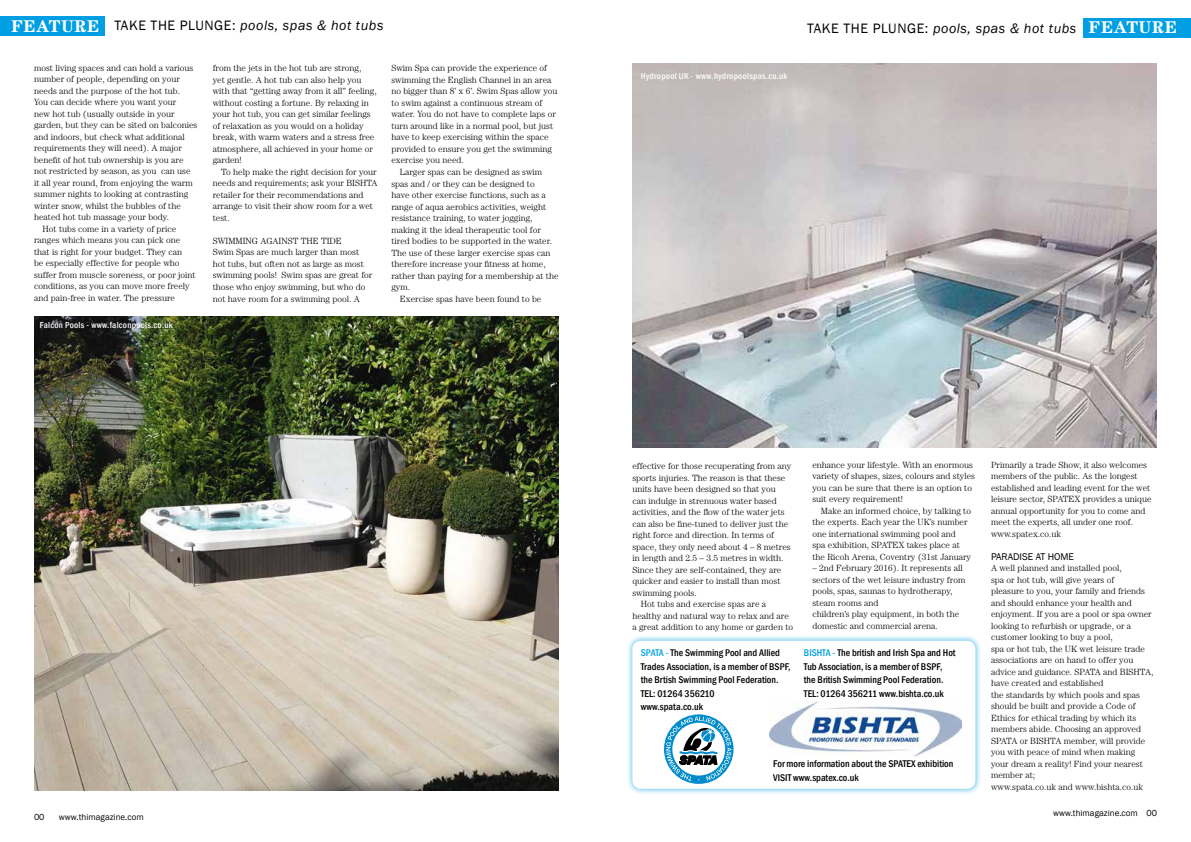
<style>
.page{position:relative;width:1191px;height:842px;background:#fff}
.page>*{position:absolute;margin:0;border:0;box-sizing:border-box;transform-origin:0 0}
.t1{font:italic 14px "Franklin Gothic";letter-spacing:.04em;color:#000}
.t2{font:500 condensed 10px/13.5px "Franklin Gothic";color:#000}
.t3{font:10px "Franklin Gothic";color:#000}
.t4{font:300 9px/11.5px "Century Std";color:#000}
.t5{font:500 condensed 9px "Franklin Gothic";letter-spacing:.03em;color:#fff}
.t6{font:9px "Franklin Gothic";color:#000}
.s1{font-family:"Century Std";font-weight:700;font-style:normal;font-size:17px;color:#fff}
.s2{font-style:normal}
.s3{color:#009fe3}
</style>
<div class="page">
<img style="left:632px;top:64px;width:525px;height:384px">
<img style="left:34px;top:316px;width:524px;height:475px">
<div style="left:626px;top:635px;width:355px;height:160px;background:#009fe3;opacity:.75"></div>
<div style="left:632px;top:641px;width:343px;height:148px;background:#fff;border-radius:9px"></div>
<svg style="left:664px;top:714px;width:69px;height:70px"></svg>
<img style="left:769px;top:701px;width:192px;height:56px">
<div style="left:0;top:16px;width:105px;height:20px;background:#009fe3"></div>
<div style="left:1083px;top:18px;width:108px;height:20px;background:#009fe3"></div>
<h1 class="t1" style="left:11px;top:17px;width:374px"><span class="s1">FEATURE</span> <span class="s2">TAKE THE PLUNGE:</span> pools, spas &amp; hot tubs</h1>
<h1 class="t1" style="left:807px;top:20px;width:371px"><span class="s2">TAKE THE PLUNGE:</span> pools, spas &amp; hot tubs <span class="s1">FEATURE</span></h1>
<p class="t4" style="left:34px;top:62px;width:161px">most living spaces and can hold a various</p>
<p class="t4" style="left:34px;top:73px;width:147px">number of people, depending on your</p>
<p class="t4" style="left:34px;top:85px;width:148px">needs and the purpose of the hot tub.</p>
<p class="t4" style="left:34px;top:96px;width:144px">You can decide where you want your</p>
<p class="t4" style="left:34px;top:108px;width:142px">new hot tub (usually outside in your</p>
<p class="t4" style="left:34px;top:119px;width:165px">garden, but they can be sited on balconies</p>
<p class="t4" style="left:34px;top:131px;width:152px">and indoors, but check what additional</p>
<p class="t4" style="left:34px;top:142px;width:149px">requirements they will need). A major</p>
<p class="t4" style="left:34px;top:154px;width:151px">benefit of hot tub ownership is you are</p>
<p class="t4" style="left:34px;top:165px;width:158px">not restricted by season, as you can use</p>
<p class="t4" style="left:34px;top:177px;width:160px">it all year round, from enjoying the warm</p>
<p class="t4" style="left:34px;top:188px;width:156px">summer nights to looking at contrasting</p>
<p class="t4" style="left:34px;top:200px;width:148px">winter snow, whilst the bubbles of the</p>
<p class="t4" style="left:34px;top:211px;width:137px">heated hot tub massage your body.</p>
<p class="t4" style="left:43px;top:223px;width:135px">Hot tubs come in a variety of price</p>
<p class="t4" style="left:34px;top:234px;width:148px">ranges which means you can pick one</p>
<p class="t4" style="left:34px;top:246px;width:150px">that is right for your budget. They can</p>
<p class="t4" style="left:34px;top:257px;width:147px">be especially effective for people who</p>
<p class="t4" style="left:34px;top:269px;width:163px">suffer from muscle soreness, or poor joint</p>
<p class="t4" style="left:34px;top:280px;width:157px">conditions, as you can move more freely</p>
<p class="t4" style="left:34px;top:292px;width:143px">and pain-free in water. The pressure</p>
<p class="t5" style="left:40px;top:319px;width:134px">Falcon Pools - www.falconpools.co.uk</p>
<p class="t4" style="left:213px;top:62px;width:165px">from the jets in the hot tub are strong,<br>yet gentle. A hot tub can also help you with that “getting away from it all” feeling, without costing a fortune. By relaxing in your hot tub, you can get similar feelings of relaxation as you would on a holiday break, with warm waters and a stress free atmosphere, all achieved in your home or garden!</p>
<p class="t4" style="left:213px;top:166px;width:166px;text-indent:9px">To help make the right decision for your needs and requirements; ask your BISHTA retailer for their recommendations and arrange to visit their show room for a wet test.</p>
<p class="t4" style="left:213px;top:235px;width:161px">SWIMMING AGAINST THE TIDE<br>Swim Spas are much larger than most hot tubs, but often not as large as most swimming pools! Swim spas are great for those who enjoy swimming, but who do not have room for a swimming pool. A</p>
<p class="t4" style="left:391px;top:63px;width:157px">Swim Spa can provide the experience of</p>
<p class="t4" style="left:391px;top:74px;width:162px">swimming the English Channel in an area</p>
<p class="t4" style="left:391px;top:86px;width:168px">no bigger than 8’ x 6’. Swim Spas allow you</p>
<p class="t4" style="left:391px;top:97px;width:152px">to swim against a continuous stream of</p>
<p class="t4" style="left:391px;top:109px;width:166px">water. You do not have to complete laps or</p>
<p class="t4" style="left:391px;top:120px;width:163px">turn around like in a normal pool, but just</p>
<p class="t4" style="left:391px;top:132px;width:159px">have to keep exercising within the space</p>
<p class="t4" style="left:391px;top:143px;width:162px">provided to ensure you get the swimming</p>
<p class="t4" style="left:391px;top:155px;width:74px">exercise you need.</p>
<p class="t4" style="left:400px;top:166px;width:144px">Larger spas can be designed as swim</p>
<p class="t4" style="left:391px;top:178px;width:145px">spas and / or they can be designed to</p>
<p class="t4" style="left:391px;top:189px;width:156px">have other exercise functions, such as a</p>
<p class="t4" style="left:391px;top:201px;width:156px">range of aqua aerobics activities, weight</p>
<p class="t4" style="left:391px;top:212px;width:143px">resistance training, to water jogging,</p>
<p class="t4" style="left:391px;top:224px;width:151px">making it the ideal therapeutic tool for</p>
<p class="t4" style="left:391px;top:235px;width:162px">tired bodies to be supported in the water.</p>
<p class="t4" style="left:391px;top:247px;width:160px">The use of these larger exercise spas can</p>
<p class="t4" style="left:391px;top:258px;width:156px">therefore increase your fitness at home,</p>
<p class="t4" style="left:391px;top:270px;width:169px">rather than paying for a membership at the</p>
<p class="t4" style="left:391px;top:281px;width:20px">gym.</p>
<p class="t4" style="left:400px;top:293px;width:143px">Exercise spas have been found to be</p>
<p class="t6" style="left:34px;top:811px;width:12px">00</p>
<p class="t6" style="left:59px;top:811px;width:86px">www.thimagazine.com</p>
<p class="t5" style="left:641px;top:70px;width:148px">Hydropool UK - www.hydropoolspas.co.uk</p>
<p class="t4" style="left:632px;top:460px;width:161px">effective for those recuperating from any</p>
<p class="t4" style="left:632px;top:472px;width:155px">sports injuries. The reason is that these</p>
<p class="t4" style="left:632px;top:483px;width:145px">units have been designed so that you</p>
<p class="t4" style="left:632px;top:495px;width:146px">can indulge in strenuous water based</p>
<p class="t4" style="left:632px;top:506px;width:154px">activities, and the flow of the water jets</p>
<p class="t4" style="left:632px;top:518px;width:157px">can also be fine-tuned to deliver just the</p>
<p class="t4" style="left:632px;top:529px;width:143px">right force and direction. In terms of</p>
<p class="t4" style="left:632px;top:541px;width:160px">space, they only need about 4 – 8 metres</p>
<p class="t4" style="left:632px;top:552px;width:153px">in length and 2.5 – 3.5 metres in width.</p>
<p class="t4" style="left:632px;top:564px;width:150px">Since they are self-contained, they are</p>
<p class="t4" style="left:632px;top:575px;width:150px">quicker and easier to install than most</p>
<p class="t4" style="left:632px;top:587px;width:66px">swimming pools.</p>
<p class="t4" style="left:641px;top:598px;width:127px">Hot tubs and exercise spas are a</p>
<p class="t4" style="left:632px;top:610px;width:158px">healthy and natural way to relax and are</p>
<p class="t4" style="left:632px;top:621px;width:162px">a great addition to any home or garden to</p>
<p class="t4" style="left:812px;top:459px;width:164px">enhance your lifestyle. With an enormous variety of shapes, sizes, colours and styles you can be sure that there is an option to suit every requirement!</p>
<p class="t4" style="left:812px;top:505px;width:160px;text-indent:9px">Make an informed choice, by talking to the experts. Each year the UK’s number one international swimming pool and spa exhibition, SPATEX takes place at the Ricoh Arena, Coventry (31st January</p>
<p class="t4" style="left:812px;top:562px;width:154px">– 2nd February 2016). It represents all sectors of the wet leisure industry from pools, spas, saunas to hydrotherapy, steam rooms and<br>children’s play equipment, in both the domestic and commercial arena.</p>
<p class="t2" style="left:641px;top:646px;width:151px"><span class="s3">SPATA -</span> The Swimming Pool and Allied<br>Trades Association, is a member of BSPF, the Brtish Swimming Pool Federation.<br>TEL: 01264 356210<br>www.spata.co.uk</p>
<p class="t2" style="left:804px;top:646px;width:153px"><span class="s3">BISHTA -</span> The british and Irish Spa and Hot Tub Association, is a member of BSPF, the British Swimming Pool Federation.<br>TEL: 01264 356211 www.bishta.co.uk</p>
<p class="t2" style="left:773px;top:757px;width:182px">For more information about the SPATEX exhibition<br>VISIT www.spatex.co.uk</p>
<p class="t4" style="left:991px;top:459px;width:162px">Primarily a trade Show, it also welcomes members of the public. As the longest established and leading event for the wet leisure sector, SPATEX provides a unique annual opportunity for you to come and meet the experts, all under one roof. www.spatex.co.uk</p>
<p class="t3" style="left:991px;top:550px;width:85px">PARADISE AT HOME</p>
<p class="t4" style="left:991px;top:562px;width:164px">A well planned and installed pool,<br>spa or hot tub, will give years of<br>pleasure to you, your family and friends and should enhance your health and enjoyment. If you are a pool or spa owner looking to refurbish or upgrade, or a customer looking to buy a pool,<br>spa or hot tub, the UK wet leisure trade associations are on hand to offer you advice and guidance. SPATA and BISHTA, have created and established<br>the standards by which pools and spas should be built and provide a Code of Ethics for ethical trading by which its members abide. Choosing an approved SPATA or BISHTA member, will provide you with peace of mind when making your dream a reality! Find your nearest member at;<br>www.spata.co.uk and www.bishta.co.uk</p>
<p class="t6" style="left:1053px;top:807px;width:105px">www.thimagazine.com 00</p>
</div>
